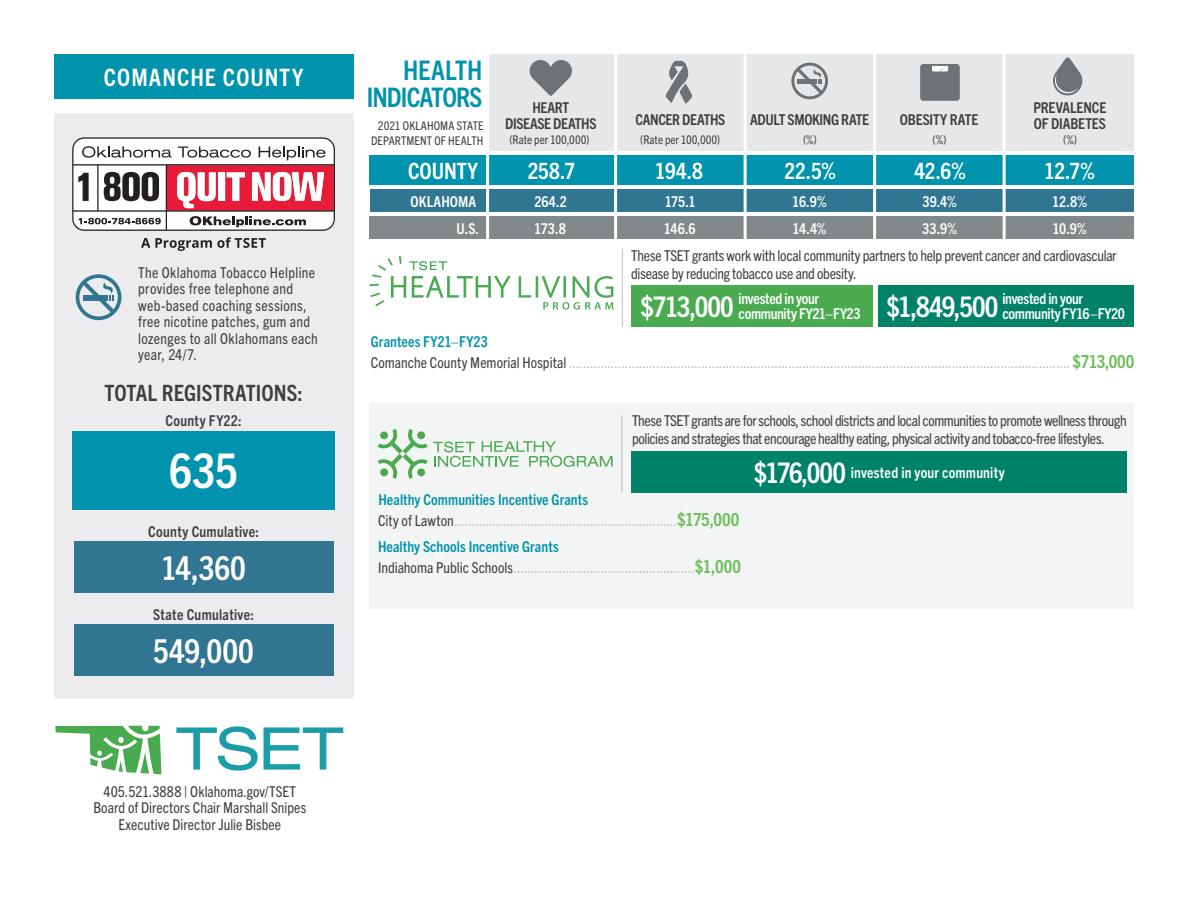
<style>
.page{position:relative;width:1188px;height:918px;background:#fff}
.page>*{position:absolute;margin:0;border:0;box-sizing:border-box;transform-origin:0 0}
.t1{font:700 condensed 48px "Trade Gothic Next LT Pro";color:#fff}
.t2{font:700 condensed 33px "Trade Gothic Next LT Pro";color:#fff}
.t3{font:700 condensed 28.5px "Trade Gothic Next LT Pro";letter-spacing:-.03em;color:#fff}
.t4{font:700 condensed 27px/27px "Trade Gothic Next LT Pro";letter-spacing:-.035em;color:#0093ad;text-align:right}
.t5{font:700 condensed 24px "Trade Gothic Next LT Pro";letter-spacing:.045em;color:#fff}
.t6{font:700 condensed 22.5px "Trade Gothic Next LT Pro";letter-spacing:-.005em;color:#fff}
.t7{font:700 condensed 22.5px "Trade Gothic Next LT Pro";letter-spacing:.005em;color:#3e3e3f}
.t8{font:condensed 15px/16.5px "Trade Gothic Next LT Pro";letter-spacing:-.01em;color:#3e3e3f}
.t9{font:condensed 15px "Trade Gothic Next LT Pro";letter-spacing:.005em;color:#bcbdc0}
.t10{font:condensed 15px/16.5px "Trade Gothic Next LT Pro";letter-spacing:.025em;color:#3e3e3f}
.t11{font:700 condensed 15px/27px "Trade Gothic Next LT Pro";letter-spacing:-.015em;color:#fff}
.t12{font:700 condensed 15px "Trade Gothic Next LT Pro";letter-spacing:.005em;color:#0093ad}
.t13{font:700 condensed 15px/16.5px "Trade Gothic Next LT Pro";letter-spacing:-.005em;color:#3e3e3f;text-align:center}
.t14{font:700 condensed 15px "Trade Gothic Next LT Pro";letter-spacing:.02em;color:#3e3e3f}
.t15{font:700 condensed 15px "Trade Gothic Next LT Pro";letter-spacing:.015em;color:#fff}
.t16{font:700 condensed 15px "Trade Gothic Next LT Pro";letter-spacing:-.025em;color:#3e3e3f}
.t17{font:700 condensed 15px "Trade Gothic Next LT Pro";letter-spacing:.005em;color:#fff}
.t18{font:condensed 12px/15px "Trade Gothic Next LT Pro";letter-spacing:.005em;color:#3e3e3f;text-align:center}
.s1{color:#3e3e3f}
.s2{font-weight:700;font-size:18px;color:#69be55}
.s3{font-size:28.5px}
</style>
<div class="page">
<div style="left:746px;top:190px;width:127px;height:22px;background:#307591"></div>
<div style="left:746px;top:216px;width:127px;height:23px;background:#83888b"></div>
<div style="left:876px;top:190px;width:127px;height:22px;background:#307591"></div>
<div style="left:876px;top:216px;width:127px;height:23px;background:#83888b"></div>
<div style="left:1006px;top:190px;width:128px;height:22px;background:#307591"></div>
<div style="left:1006px;top:216px;width:128px;height:23px;background:#83888b"></div>
<div style="left:488px;top:54px;width:646px;height:97px;background:#e6e7e9"></div>
<div style="left:54px;top:54px;width:299px;height:45px;background:#0093ad"></div>
<svg style="left:176px;top:726px;width:82px;height:45px"></svg>
<svg style="left:264px;top:727px;width:79px;height:43px"></svg>
<svg style="left:56px;top:726px;width:105px;height:48px"></svg>
<div style="left:370px;top:190px;width:107px;height:22px;background:#307591"></div>
<div style="left:369px;top:156px;width:108px;height:29px;background:#0093ad"></div>
<div style="left:369px;top:216px;width:108px;height:23px;background:#83888b"></div>
<svg style="left:1053px;top:57px;width:29px;height:38px"></svg>
<div style="left:920px;top:64px;width:40px;height:37px;background:#6c7275;border-radius:3px"></div>
<svg style="left:932px;top:66px;width:16px;height:6px"></svg>
<svg style="left:530px;top:60px;width:42px;height:36px"></svg>
<div style="left:487px;top:190px;width:128px;height:22px;background:#307591"></div>
<div style="left:487px;top:156px;width:128px;height:29px;background:#0093ad"></div>
<div style="left:487px;top:216px;width:128px;height:23px;background:#83888b"></div>
<div style="left:616px;top:190px;width:128px;height:22px;background:#307591"></div>
<div style="left:616px;top:156px;width:128px;height:29px;background:#0093ad"></div>
<div style="left:616px;top:216px;width:128px;height:23px;background:#83888b"></div>
<div style="left:746px;top:156px;width:127px;height:29px;background:#0093ad"></div>
<div style="left:876px;top:156px;width:127px;height:29px;background:#0093ad"></div>
<div style="left:1006px;top:156px;width:128px;height:29px;background:#0093ad"></div>
<hr style="left:614px;top:42px;width:3px;height:225px;background:#fff">
<hr style="left:744px;top:50px;width:3px;height:209px;background:#fff">
<hr style="left:873px;top:50px;width:3px;height:209px;background:#fff">
<hr style="left:1003px;top:50px;width:3px;height:209px;background:#fff">
<svg style="left:666px;top:61px;width:26px;height:43px"></svg>
<hr style="left:486px;top:42px;width:3px;height:225px;background:#fff">
<div style="left:54px;top:113px;width:299px;height:586px;background:#ececee"></div>
<svg style="left:76px;top:274px;width:45px;height:46px"></svg>
<div style="left:72px;top:431px;width:263px;height:79px;background:#0093ad"></div>
<div style="left:74px;top:542px;width:259px;height:51px;background:#307591"></div>
<div style="left:74px;top:624px;width:259px;height:52px;background:#307591"></div>
<svg style="left:72px;top:137px;width:263px;height:94px;background:#d1abb1"></svg>
<svg style="left:141px;top:237px;width:125px;height:14px"></svg>
<svg style="left:791px;top:63px;width:37px;height:36px"></svg>
<div style="left:369px;top:403px;width:765px;height:205px;background:#f3f4f4"></div>
<svg style="left:378px;top:429px;width:235px;height:50px"></svg>
<div style="left:631px;top:452px;width:496px;height:41px;background:#008269"></div>
<hr style="left:621px;top:415px;width:1px;height:77px;background:#bcbdc0">
<svg style="left:519px;top:276px;width:12px;height:22px"></svg>
<hr style="left:536px;top:276px;width:2px;height:22px;background:#49aa50">
<svg style="left:542px;top:276px;width:71px;height:34px"></svg>
<svg style="left:369px;top:256px;width:142px;height:50px"></svg>
<div style="left:878px;top:286px;width:255px;height:41px;background:#008269"></div>
<div style="left:631px;top:286px;width:241px;height:41px;background:#49aa50"></div>
<hr style="left:622px;top:249px;width:1px;height:78px;background:#bcbdc0">
<p class="t5" style="left:104px;top:61px;width:201px">COMANCHE COUNTY</p>
<p class="t10" style="left:138px;top:263px;width:181px">The Oklahoma Tobacco Helpline provides free telephone and web-based coaching sessions, free nicotine patches, gum and lozenges to all Oklahomans each year, 24/7.</p>
<h3 class="t7" style="left:104px;top:378px;width:200px">TOTAL REGISTRATIONS:</h3>
<p class="t14" style="left:165px;top:410px;width:78px">County FY22:</p>
<p class="t1" style="left:169px;top:437px;width:70px">635</p>
<h3 class="t4" style="left:367px;top:55px;width:117px">HEALTH<br>INDICATORS</h3>
<p class="t18" style="left:371px;top:118px;width:114px">2021 OKLAHOMA STATE<br>DEPARTMENT OF HEALTH</p>
<h3 class="t6" style="left:408px;top:155px;width:71px">COUNTY</h3>
<p class="t17" style="left:411px;top:191px;width:67px">OKLAHOMA</p>
<p class="t11" style="left:457px;top:214px;width:24px">U.S.</p>
<p class="t12" style="left:371px;top:331px;width:119px">Grantees FY21–FY23</p>
<p class="t13" style="left:505px;top:98px;width:93px">HEART<br>DISEASE DEATHS</p>
<p class="t16" style="left:635px;top:110px;width:91px">CANCER DEATHS</p>
<p class="t13" style="left:750px;top:111px;width:121px">ADULT SMOKING RATE</p>
<p class="t13" style="left:1033px;top:98px;width:74px">PREVALENCE</p>
<p class="t13" style="left:900px;top:111px;width:80px">OBESITY RATE</p>
<p class="t13" style="left:1034px;top:115px;width:74px">OF DIABETES</p>
<p class="t18" style="left:509px;top:131px;width:82px">(Rate per 100,000)</p>
<p class="t18" style="left:640px;top:131px;width:82px">(Rate per 100,000)</p>
<p class="t18" style="left:803px;top:131px;width:15px">(%)</p>
<p class="t18" style="left:933px;top:131px;width:15px">(%)</p>
<p class="t18" style="left:1063px;top:131px;width:15px">(%)</p>
<p class="t6" style="left:528px;top:155px;width:49px">258.7</p>
<p class="t6" style="left:655px;top:155px;width:49px">194.8</p>
<p class="t6" style="left:785px;top:155px;width:53px">22.5%</p>
<p class="t6" style="left:914px;top:155px;width:53px">42.6%</p>
<p class="t6" style="left:1044px;top:155px;width:52px">12.7%</p>
<p class="t11" style="left:534px;top:187px;width:34px">264.2<br>173.8</p>
<p class="t11" style="left:664px;top:187px;width:33px">175.1<br>146.6</p>
<p class="t11" style="left:792px;top:187px;width:36px">16.9%<br>14.4%</p>
<p class="t11" style="left:922px;top:187px;width:36px">39.4%<br>33.9%</p>
<p class="t11" style="left:1052px;top:187px;width:36px">12.8%<br>10.9%</p>
<p class="t8" style="left:631px;top:245px;width:487px;line-height:18px">These TSET grants work with local community partners to help prevent cancer and cardiovascular disease by reducing tobacco use and obesity.</p>
<p class="t3" style="left:886px;top:287px;width:114px">$1,849,500</p>
<p class="t11" style="left:1002px;top:284px;width:82px">invested in your</p>
<p class="t11" style="left:739px;top:290px;width:124px;line-height:15px">invested in your community FY21–FY23</p>
<p class="t3" style="left:640px;top:287px;width:95px">$713,000</p>
<p class="t11" style="left:1002px;top:299px;width:124px">community FY16–FY20</p>
<p class="t9" style="left:371px;top:352px;width:765px"><span class="s1">Comanche County Memorial Hospital</span> ................................................................................................................................................ <span class="s2">$713,000</span></p>
<p class="t12" style="left:378px;top:489px;width:211px">Healthy Communities Incentive Grants</p>
<p class="t8" style="left:632px;top:411px;width:496px;line-height:18px">These TSET grants are for schools, school districts and local communities to promote wellness through policies and strategies that encourage healthy eating, physical activity and tobacco-free lifestyles.</p>
<p class="t15" style="left:754px;top:462px;width:252px"><span class="s3">$176,000</span> invested in your community</p>
<p class="t9" style="left:378px;top:511px;width:363px"><span class="s1">City of Lawton</span>................................................................<span class="s2">$175,000</span></p>
<p class="t12" style="left:378px;top:536px;width:182px">Healthy Schools Incentive Grants</p>
<p class="t14" style="left:148px;top:521px;width:112px">County Cumulative:</p>
<p class="t2" style="left:161px;top:545px;width:86px">14,360</p>
<p class="t9" style="left:378px;top:558px;width:365px"><span class="s1">Indiahoma Public Schools</span>....................................................<span class="s2">$1,000</span></p>
<p class="t14" style="left:153px;top:604px;width:102px">State Cumulative:</p>
<h2 class="t2" style="left:153px;top:628px;width:102px">549,000</h2>
<p class="t8" style="left:93px;top:782px;width:214px;text-align:center">405.521.3888 | Oklahoma.gov/TSET<br>Board of Directors Chair Marshall Snipes<br>Executive Director Julie Bisbee</p>
</div>
